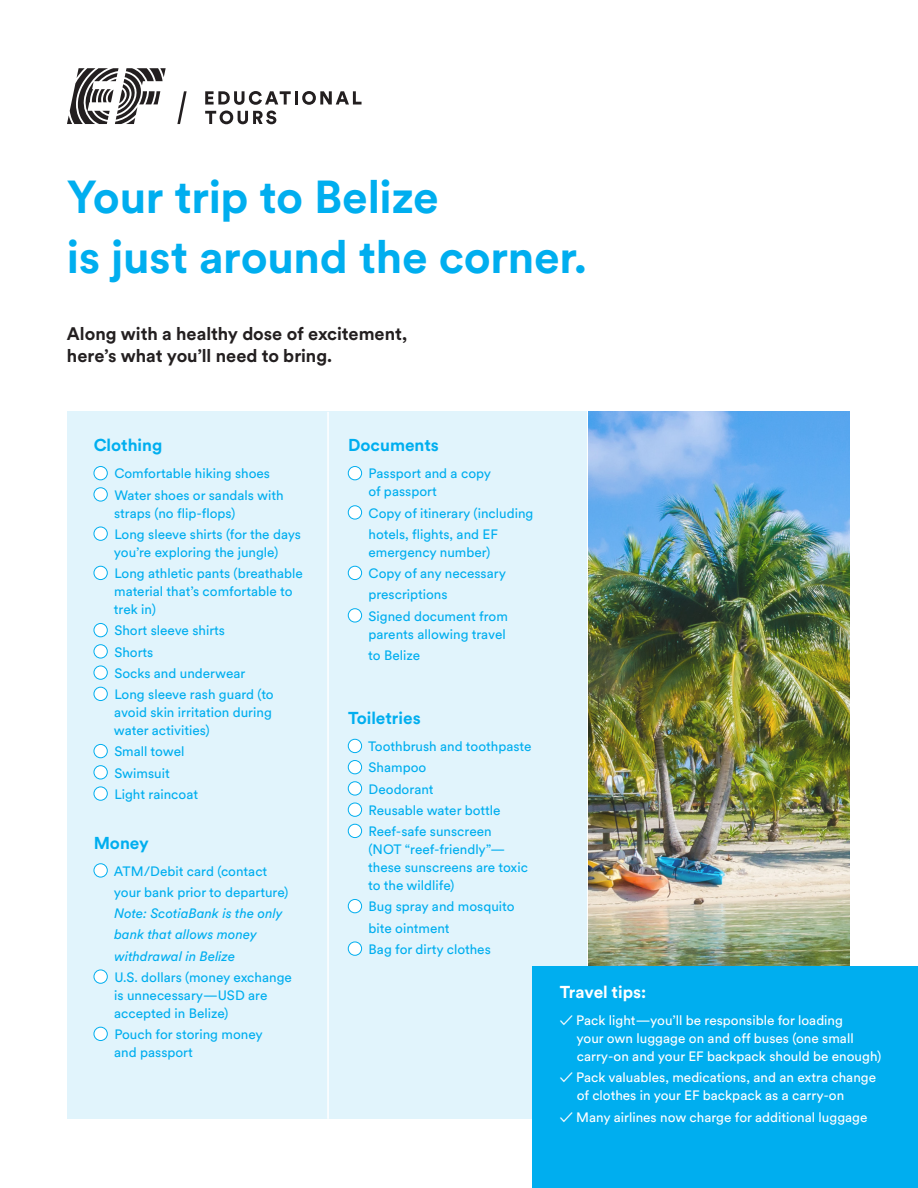
<style>
.page{position:relative;width:918px;height:1188px;background:#fff}
.page>*{position:absolute;margin:0;border:0;box-sizing:border-box;transform-origin:0 0}
.t1{font:700 45.75px/60.8px "EF Circular";letter-spacing:-.01em;color:#00aeef}
.t2{font:700 18px/22.5px "EF Circular";letter-spacing:-.005em;color:#231f20}
.t3{font:700 17.1px "EF Circular";color:#00aeef}
.t4{font:700 17.1px "EF Circular";color:#fff}
.t5{font:13.5px/18px "EF Circular";color:#00aeef}
.t6{font:13.5px/18px "EF Circular";color:#fff}
.t7{font:italic 13.5px "EF Circular";color:#00aeef}
</style>
<div class="page">
<div style="left:67px;top:412px;width:519px;height:707px;background:#e1f4fc"></div>
<div style="left:94px;top:467px;width:13px;height:13px;background:#fff;border-radius:50%"></div>
<div style="left:94px;top:466px;width:14px;height:14px;border:1px solid #00aeef;border-radius:50%"></div>
<div style="left:94px;top:488px;width:13px;height:13px;background:#fff;border-radius:50%"></div>
<div style="left:94px;top:488px;width:14px;height:13px;border:1px solid #00aeef;border-radius:50%"></div>
<div style="left:94px;top:527px;width:13px;height:13px;background:#fff;border-radius:50%"></div>
<div style="left:94px;top:527px;width:14px;height:14px;border:1px solid #00aeef;border-radius:50%"></div>
<div style="left:94px;top:566px;width:13px;height:14px;background:#fff;border-radius:50%"></div>
<div style="left:94px;top:566px;width:14px;height:14px;border:1px solid #00aeef;border-radius:50%"></div>
<div style="left:94px;top:623px;width:13px;height:14px;background:#fff;border-radius:50%"></div>
<div style="left:94px;top:623px;width:14px;height:14px;border:1px solid #00aeef;border-radius:50%"></div>
<div style="left:94px;top:645px;width:13px;height:13px;background:#fff;border-radius:50%"></div>
<div style="left:94px;top:644px;width:14px;height:14px;border:1px solid #00aeef;border-radius:50%"></div>
<div style="left:94px;top:666px;width:13px;height:13px;background:#fff;border-radius:50%"></div>
<div style="left:94px;top:666px;width:14px;height:14px;border:1px solid #00aeef;border-radius:50%"></div>
<div style="left:94px;top:687px;width:13px;height:14px;background:#fff;border-radius:50%"></div>
<div style="left:94px;top:687px;width:14px;height:14px;border:1px solid #00aeef;border-radius:50%"></div>
<div style="left:94px;top:744px;width:13px;height:14px;background:#fff;border-radius:50%"></div>
<div style="left:94px;top:744px;width:14px;height:14px;border:1px solid #00aeef;border-radius:50%"></div>
<div style="left:94px;top:766px;width:13px;height:13px;background:#fff;border-radius:50%"></div>
<div style="left:94px;top:765px;width:14px;height:14px;border:1px solid #00aeef;border-radius:50%"></div>
<div style="left:94px;top:787px;width:13px;height:13px;background:#fff;border-radius:50%"></div>
<div style="left:94px;top:787px;width:14px;height:13px;border:1px solid #00aeef;border-radius:50%"></div>
<div style="left:94px;top:864px;width:13px;height:13px;background:#fff;border-radius:50%"></div>
<div style="left:94px;top:864px;width:14px;height:13px;border:1px solid #00aeef;border-radius:50%"></div>
<div style="left:94px;top:970px;width:13px;height:13px;background:#fff;border-radius:50%"></div>
<div style="left:94px;top:970px;width:14px;height:14px;border:1px solid #00aeef;border-radius:50%"></div>
<div style="left:94px;top:1027px;width:13px;height:14px;background:#fff;border-radius:50%"></div>
<div style="left:94px;top:1027px;width:14px;height:14px;border:1px solid #00aeef;border-radius:50%"></div>
<div style="left:348px;top:739px;width:14px;height:14px;background:#fff;border-radius:50%"></div>
<div style="left:348px;top:739px;width:14px;height:14px;border:1px solid #00aeef;border-radius:50%"></div>
<div style="left:348px;top:761px;width:14px;height:13px;background:#fff;border-radius:50%"></div>
<div style="left:348px;top:760px;width:14px;height:14px;border:1px solid #00aeef;border-radius:50%"></div>
<div style="left:348px;top:782px;width:14px;height:13px;background:#fff;border-radius:50%"></div>
<div style="left:348px;top:782px;width:14px;height:13px;border:1px solid #00aeef;border-radius:50%"></div>
<div style="left:348px;top:803px;width:14px;height:13px;background:#fff;border-radius:50%"></div>
<div style="left:348px;top:803px;width:14px;height:14px;border:1px solid #00aeef;border-radius:50%"></div>
<div style="left:348px;top:824px;width:14px;height:14px;background:#fff;border-radius:50%"></div>
<div style="left:348px;top:824px;width:14px;height:14px;border:1px solid #00aeef;border-radius:50%"></div>
<div style="left:348px;top:899px;width:14px;height:14px;background:#fff;border-radius:50%"></div>
<div style="left:348px;top:899px;width:14px;height:14px;border:1px solid #00aeef;border-radius:50%"></div>
<div style="left:348px;top:942px;width:14px;height:13px;background:#fff;border-radius:50%"></div>
<div style="left:348px;top:942px;width:14px;height:14px;border:1px solid #00aeef;border-radius:50%"></div>
<div style="left:348px;top:467px;width:14px;height:13px;background:#fff;border-radius:50%"></div>
<div style="left:348px;top:466px;width:14px;height:14px;border:1px solid #00aeef;border-radius:50%"></div>
<div style="left:348px;top:506px;width:14px;height:13px;background:#fff;border-radius:50%"></div>
<div style="left:348px;top:506px;width:14px;height:13px;border:1px solid #00aeef;border-radius:50%"></div>
<div style="left:348px;top:566px;width:14px;height:14px;background:#fff;border-radius:50%"></div>
<div style="left:348px;top:566px;width:14px;height:14px;border:1px solid #00aeef;border-radius:50%"></div>
<div style="left:348px;top:609px;width:14px;height:13px;background:#fff;border-radius:50%"></div>
<div style="left:348px;top:608px;width:14px;height:14px;border:1px solid #00aeef;border-radius:50%"></div>
<svg style="left:205px;top:91px;width:86px;height:14px"></svg>
<hr style="left:295px;top:91px;width:3px;height:14px;background:#231f20">
<svg style="left:302px;top:91px;width:60px;height:14px"></svg>
<svg style="left:205px;top:111px;width:71px;height:13px"></svg>
<svg style="left:67px;top:68px;width:99px;height:56px"></svg>
<svg style="left:177px;top:91px;width:10px;height:33px"></svg>
<hr style="left:327px;top:412px;width:2px;height:707px;background:#fff">
<img style="left:589px;top:412px;width:261px;height:555px">
<div style="left:532px;top:967px;width:386px;height:221px;background:#00aeef"></div>
<p class="t1" style="left:67px;top:164px;width:521px">Your trip to Belize<br>is just around the corner.</p>
<p class="t2" style="left:67px;top:322px;width:342px">Along with a healthy dose of excitement, here’s what you’ll need to bring.</p>
<p class="t3" style="left:94px;top:434px;width:70px">Clothing</p>
<p class="t5" style="left:114px;top:464px;width:157px">Comfortable hiking shoes</p>
<p class="t5" style="left:114px;top:485px;width:171px">Water shoes or sandals with straps (no flip-flops)</p>
<p class="t5" style="left:114px;top:525px;width:189px">Long sleeve shirts (for the days you’re exploring the jungle)</p>
<p class="t5" style="left:114px;top:564px;width:191px">Long athletic pants (breathable material that’s comfortable to trek in)</p>
<p class="t5" style="left:114px;top:621px;width:112px">Short sleeve shirts</p>
<p class="t5" style="left:114px;top:642px;width:41px">Shorts</p>
<p class="t5" style="left:114px;top:664px;width:133px">Socks and underwear</p>
<p class="t5" style="left:114px;top:685px;width:161px">Long sleeve rash guard (to avoid skin irritation during water activities)</p>
<p class="t5" style="left:114px;top:742px;width:72px">Small towel</p>
<p class="t5" style="left:114px;top:763px;width:57px">Swimsuit</p>
<p class="t5" style="left:114px;top:785px;width:85px">Light raincoat</p>
<p class="t3" style="left:94px;top:831px;width:57px">Money</p>
<p class="t5" style="left:114px;top:861px;width:155px">ATM/Debit card (contact</p>
<p class="t5" style="left:114px;top:883px;width:176px">your bank prior to departure)</p>
<p class="t7" style="left:114px;top:904px;width:170px">Note: ScotiaBank is the only</p>
<p class="t7" style="left:114px;top:926px;width:144px">bank that allows money</p>
<p class="t7" style="left:114px;top:947px;width:123px">withdrawal in Belize</p>
<p class="t5" style="left:114px;top:968px;width:179px">U.S. dollars (money exchange is unnecessary—USD are accepted in Belize)</p>
<p class="t5" style="left:114px;top:1025px;width:150px">Pouch for storing money and passport</p>
<p class="t3" style="left:348px;top:434px;width:92px">Documents</p>
<p class="t5" style="left:368px;top:464px;width:124px">Passport and a copy of passport</p>
<p class="t5" style="left:369px;top:503px;width:166px">Copy of itinerary (including</p>
<p class="t5" style="left:368px;top:525px;width:131px">hotels, flights, and EF emergency number)</p>
<p class="t5" style="left:369px;top:564px;width:139px">Copy of any necessary</p>
<p class="t5" style="left:368px;top:585px;width:81px">prescriptions</p>
<p class="t5" style="left:368px;top:606px;width:141px">Signed document from parents allowing travel</p>
<p class="t5" style="left:368px;top:646px;width:53px">to Belize</p>
<p class="t3" style="left:348px;top:706px;width:74px">Toiletries</p>
<p class="t5" style="left:368px;top:737px;width:165px">Toothbrush and toothpaste</p>
<p class="t5" style="left:369px;top:758px;width:59px">Shampoo</p>
<p class="t5" style="left:369px;top:779px;width:66px">Deodorant</p>
<p class="t5" style="left:369px;top:801px;width:133px">Reusable water bottle</p>
<p class="t5" style="left:368px;top:822px;width:161px">Reef-safe sunscreen (NOT “reef-friendly”— these sunscreens are toxic to the wildlife)</p>
<p class="t5" style="left:369px;top:897px;width:148px">Bug spray and mosquito</p>
<p class="t5" style="left:368px;top:918px;width:83px">bite ointment</p>
<p class="t5" style="left:369px;top:940px;width:124px">Bag for dirty clothes</p>
<p class="t4" style="left:560px;top:980px;width:88px">Travel tips:</p>
<p class="t6" style="left:576px;top:1011px;width:307px;text-indent:-17px">✓ Pack light—you’ll be responsible for loading<br>your own luggage on and off buses (one small carry-on and your EF backpack should be enough)</p>
<p class="t6" style="left:577px;top:1068px;width:301px;text-indent:-17px">✓ Pack valuables, medications, and an extra change of clothes in your EF backpack as a carry-on</p>
<p class="t6" style="left:560px;top:1107px;width:309px">✓ Many airlines now charge for additional luggage</p>
</div>
